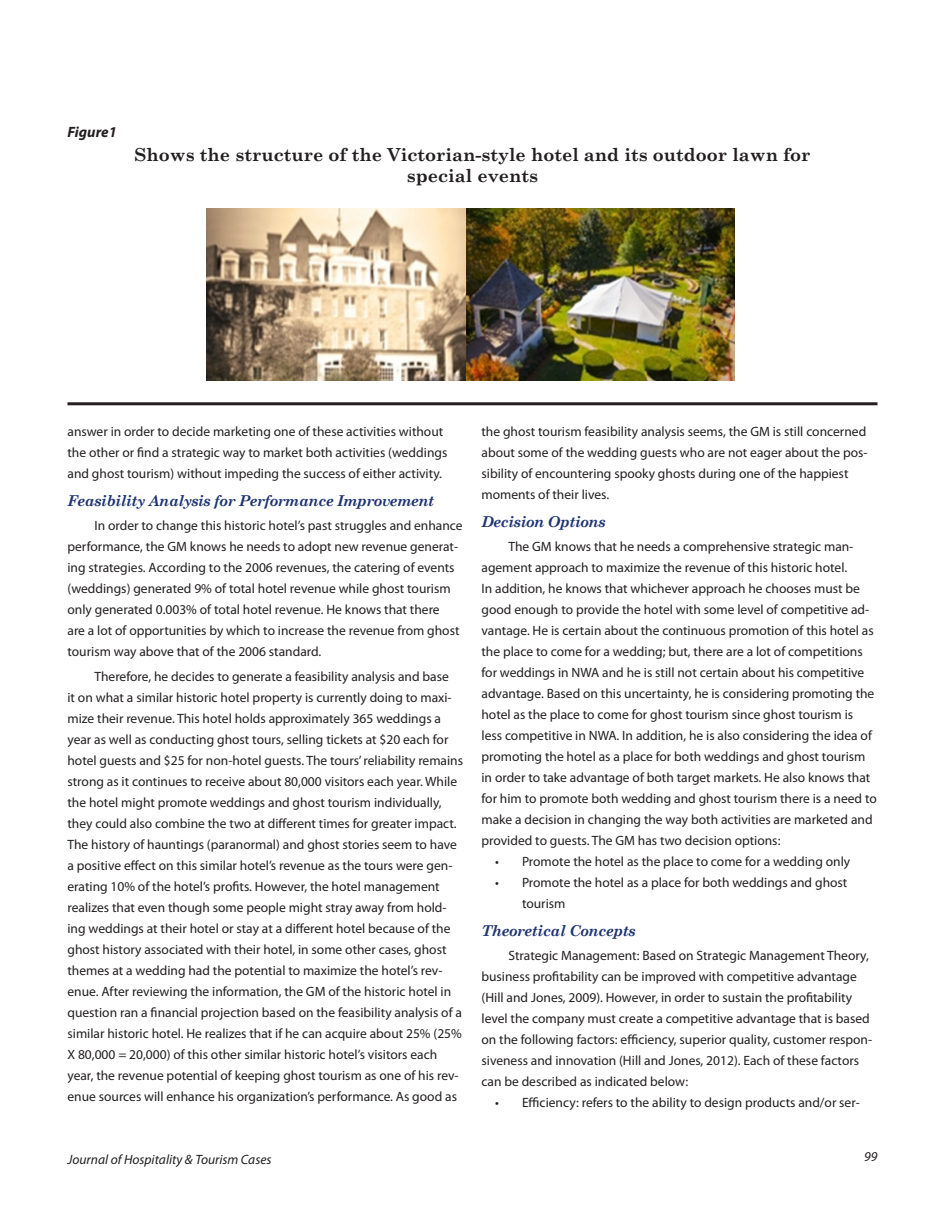
<style>
.page{position:relative;width:945px;height:1215px;background:#fff}
.page>*{position:absolute;margin:0;border:0;box-sizing:border-box;transform-origin:0 0}
.Table_chart_header{font:700 18px/21px "Century Schoolbook";color:#231f20;text-align:center}
.Article_Sub-heading{font:italic 700 15px "Century Schoolbook";letter-spacing:-.03em;color:#1e3473}
.Table{font:italic 700 15px "Myriad Pro";color:#231f20}
.Article_Text{font:13.5px/21px "Myriad Pro";color:#231f20}
.Article_Bullet{font:13.5px/21px "Myriad Pro";color:#231f20}
.t1{font:italic 13.5px "Myriad Pro";color:#231f20}
</style>
<div class="page">
<img style="left:207px;top:209px;width:527px;height:171px">
<hr style="left:68px;top:402px;width:810px;height:3px;background:#231f20">
<p class="Table" style="left:68px;top:122px;width:51px">Figure1</p>
<p class="Table_chart_header" style="left:134px;top:143px;width:678px">Shows the structure of the Victorian-style hotel and its outdoor lawn for special events</p>
<p class="Article_Text" style="left:68px;top:421px;width:381px">answer in order to decide marketing one of these activities without the other or find a strategic way to market both activities (weddings and ghost tourism) without impeding the success of either activity.</p>
<p class="Article_Sub-heading" style="left:68px;top:489px;width:368px">Feasibility Analysis for Performance Improvement</p>
<p class="Article_Text" style="left:68px;top:515px;width:397px;text-indent:27px">In order to change this historic hotel’s past struggles and enhance performance, the GM knows he needs to adopt new revenue generat&shy;ing strategies. According to the 2006 revenues, the catering of events (weddings) generated 9% of total hotel revenue while ghost tourism only generated 0.003% of total hotel revenue. He knows that there<br>are a lot of opportunities by which to increase the revenue from ghost tourism way above that of the 2006 standard.</p>
<p class="Article_Text" style="left:68px;top:665px;width:397px;text-indent:27px">Therefore, he decides to generate a feasibility analysis and base<br>it on what a similar historic hotel property is currently doing to maxi&shy;mize their revenue. This hotel holds approximately 365 weddings a year as well as conducting ghost tours, selling tickets at $20 each for hotel guests and $25 for non-hotel guests. The tours’ reliability remains strong as it continues to receive about 80,000 visitors each year. While the hotel might promote weddings and ghost tourism individually, they could also combine the two at different times for greater impact.<br>The history of hauntings (paranormal) and ghost stories seem to have a positive effect on this similar hotel’s revenue as the tours were gen&shy;erating 10% of the hotel’s profits. However, the hotel management realizes that even though some people might stray away from hold&shy;ing weddings at their hotel or stay at a different hotel because of the ghost history associated with their hotel, in some other cases, ghost themes at a wedding had the potential to maximize the hotel’s rev&shy;enue. After reviewing the information, the GM of the historic hotel in question ran a financial projection based on the feasibility analysis of a similar historic hotel. He realizes that if he can acquire about 25% (25% X 80,000 = 20,000) of this other similar historic hotel’s visitors each year, the revenue potential of keeping ghost tourism as one of his rev&shy;enue sources will enhance his organization’s performance. As good as</p>
<p class="Article_Text" style="left:482px;top:421px;width:388px">the ghost tourism feasibility analysis seems, the GM is still concerned about some of the wedding guests who are not eager about the pos&shy;sibility of encountering spooky ghosts during one of the happiest moments of their lives.</p>
<p class="Article_Sub-heading" style="left:482px;top:510px;width:126px">Decision Options</p>
<p class="Article_Text" style="left:482px;top:536px;width:397px;text-indent:27px">The GM knows that he needs a comprehensive strategic man&shy;agement approach to maximize the revenue of this historic hotel.<br>In addition, he knows that whichever approach he chooses must be good enough to provide the hotel with some level of competitive ad&shy;vantage. He is certain about the continuous promotion of this hotel as the place to come for a wedding; but, there are a lot of competitions for weddings in NWA and he is still not certain about his competitive advantage. Based on this uncertainty, he is considering promoting the hotel as the place to come for ghost tourism since ghost tourism is less competitive in NWA. In addition, he is also considering the idea of promoting the hotel as a place for both weddings and ghost tourism in order to take advantage of both target markets. He also knows that for him to promote both wedding and ghost tourism there is a need to make a decision in changing the way both activities are marketed and provided to guests. The GM has two decision options:</p>
<p class="Article_Bullet" style="left:495px;top:851px;width:357px">• Promote the hotel as the place to come for a wedding only</p>
<p class="Article_Bullet" style="left:522px;top:872px;width:327px;text-indent:-27px">• Promote the hotel as a place for both weddings and ghost tourism</p>
<p class="Article_Sub-heading" style="left:482px;top:919px;width:156px">Theoretical Concepts</p>
<p class="Article_Text" style="left:482px;top:945px;width:392px;text-indent:27px">Strategic Management: Based on Strategic Management Theory, business profitability can be improved with competitive advantage (Hill and Jones, 2009). However, in order to sustain the profitability level the company must create a competitive advantage that is based on the following factors: efficiency, superior quality, customer respon&shy;siveness and innovation (Hill and Jones, 2012). Each of these factors can be described as indicated below:</p>
<p class="Article_Bullet" style="left:495px;top:1092px;width:366px">• Efficiency: refers to the ability to design products and/or ser-</p>
<p class="t1" style="left:68px;top:1151px;width:206px">Journal of Hospitality &amp; Tourism Cases</p>
<p class="t1" style="left:864px;top:1148px;width:15px">99</p>
</div>
